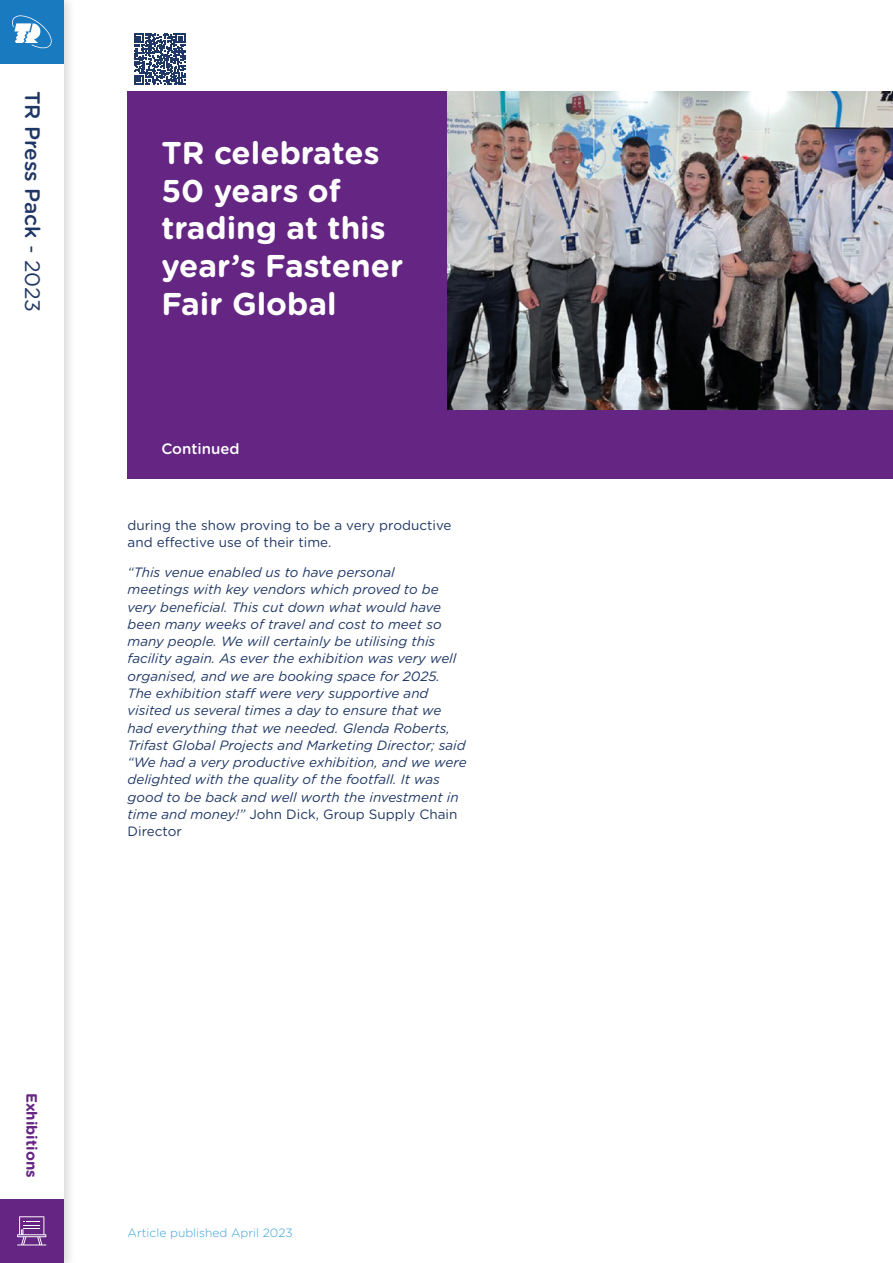
<style>
.page{position:relative;width:893px;height:1263px;background:#fff}
.page>*{position:absolute;margin:0;border:0;box-sizing:border-box;transform-origin:0 0}
.t1{font:700 31.5px/37.8px "Gotham Rounded";color:#fff}
.t2{font:500 21px "Gotham Rounded";color:#1f3765}
.t3{font:700 15px "Gotham Rounded";color:#642682}
.t4{font:500 15px "Gotham Rounded";color:#fff}
.t5{font:italic 13.5px/17.2px "Gotham Rounded";color:#1f3765}
.t6{font:13.5px/17.2px "Gotham Rounded";color:#1f3765}
.t7{font:300 12px "Gotham Rounded";color:#38a2dc}
.s1{font-weight:400}
.s2{font-style:normal}
</style>
<div class="page">
<div style="left:0;top:0;width:77px;height:1263px;background:#000;opacity:.15"></div>
<div style="left:0;top:0;width:64px;height:1263px;background:#fff"></div>
<div style="left:0;top:1199px;width:64px;height:64px;background:#642682"></div>
<div style="left:0;top:0;width:64px;height:64px;background:#1a7abf"></div>
<svg style="left:12px;top:15px;width:40px;height:34px"></svg>
<svg style="left:17px;top:1216px;width:29px;height:29px"></svg>
<div style="left:128px;top:91px;width:320px;height:387px;background:#642682"></div>
<svg style="left:134px;top:33px;width:51px;height:52px"></svg>
<div style="left:448px;top:91px;width:445px;height:387px;background:#642682"></div>
<img style="left:448px;top:91px;width:445px;height:319px">
<h2 class="t2" style="left:47px;top:91px;width:223px;rotate:90deg">TR Press Pack <span class="s1">- 2023</span></h2>
<h1 class="t1" style="left:161px;top:132px;width:243px">TR celebrates<br>50 years of trading at this year’s Fastener<br>Fair Global</h1>
<p class="t4" style="left:161px;top:438px;width:80px">Continued</p>
<p class="t6" style="left:128px;top:516px;width:325px">during the show proving to be a very productive and effective use of their time.</p>
<p class="t5" style="left:128px;top:563px;width:341px">“This venue enabled us to have personal<br>meetings with key vendors which proved to be very beneficial. This cut down what would have been many weeks of travel and cost to meet so many people. We will certainly be utilising this facility again. As ever the exhibition was very well organised, and we are booking space for 2025.<br>The exhibition staff were very supportive and visited us several times a day to ensure that we had everything that we needed. Glenda Roberts, Trifast Global Projects and Marketing Director; said “We had a very productive exhibition, and we were delighted with the quality of the footfall. It was good to be back and well worth the investment in time and money!” <span class="s2">John Dick, Group Supply Chain Director</span></p>
<p class="t3" style="left:43px;top:1093px;width:86px;rotate:90deg">Exhibitions</p>
<p class="t7" style="left:128px;top:1224px;width:167px">Article published April 2023</p>
</div>
